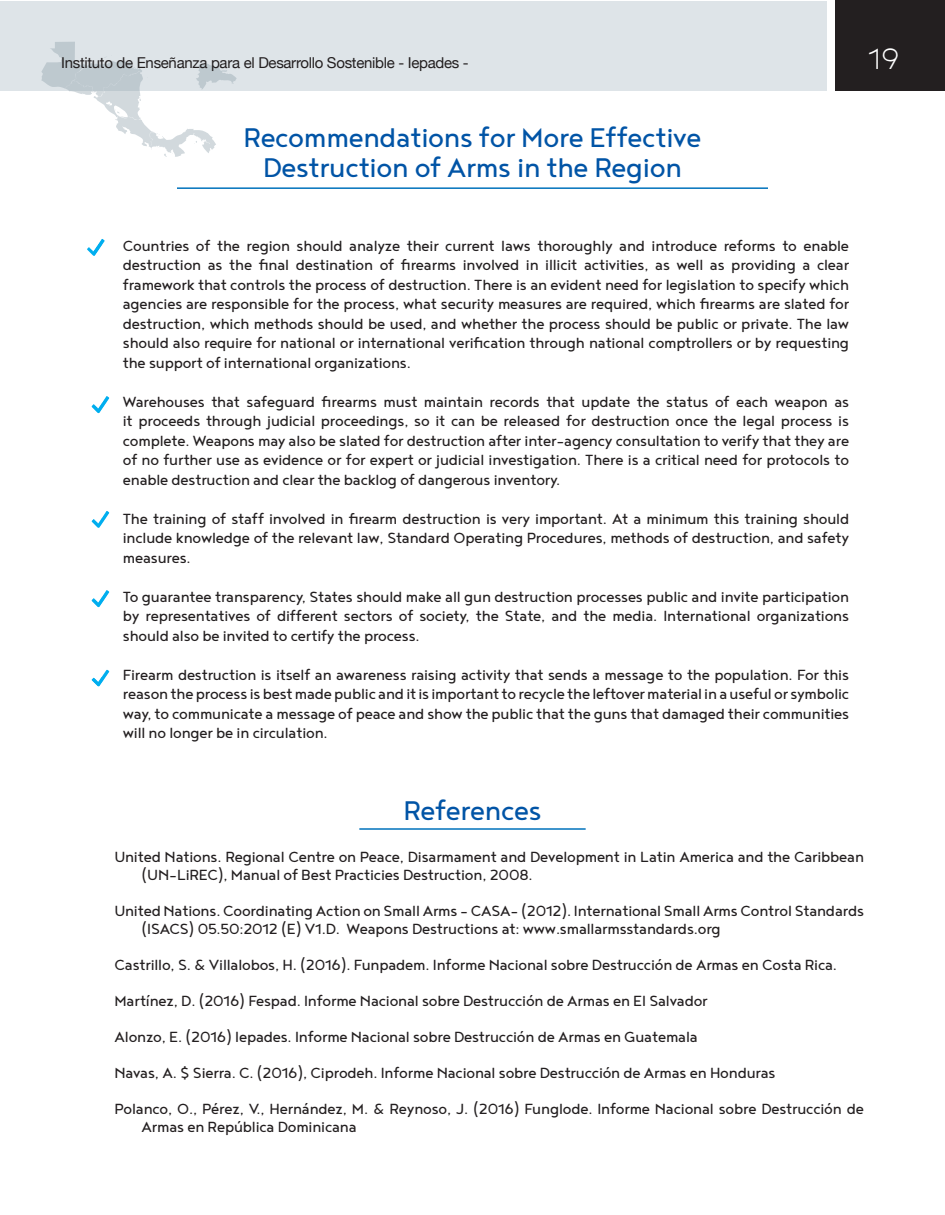
<style>
.page{position:relative;width:945px;height:1215px;background:#fff}
.page>*{position:absolute;margin:0;border:0;box-sizing:border-box;transform-origin:0 0}
.t1{font:200 36px "Noyh";color:#fff}
.t2{font:33px/30px "Noyh";letter-spacing:-.01em;color:#0154a6;text-align:center}
.t3{font:18px/19.5px "Noyh";letter-spacing:-.01em;color:#231f20;text-align:justify}
.t4{font:15px "Helvetica Neue";letter-spacing:-.02em;color:#231f20}
</style>
<div class="page">
<div style="left:14px;top:2px;width:812px;height:89px;background:#dee4e8"></div>
<div style="left:0;top:2px;width:14px;height:89px;background:#dee4e8"></div>
<div style="left:835px;top:0;width:110px;height:91px;background:#231f20"></div>
<img style="left:41px;top:42px;width:77px;height:56px">
<svg style="left:87px;top:239px;width:18px;height:17px"></svg>
<svg style="left:94px;top:239px;width:8px;height:11px"></svg>
<svg style="left:91px;top:590px;width:18px;height:18px"></svg>
<svg style="left:98px;top:590px;width:8px;height:12px"></svg>
<svg style="left:91px;top:669px;width:18px;height:18px"></svg>
<svg style="left:98px;top:669px;width:8px;height:12px"></svg>
<svg style="left:91px;top:396px;width:18px;height:17px"></svg>
<svg style="left:98px;top:396px;width:8px;height:11px"></svg>
<svg style="left:91px;top:511px;width:18px;height:17px"></svg>
<svg style="left:98px;top:511px;width:8px;height:11px"></svg>
<hr style="left:177px;top:187px;width:591px;height:2px;background:#0072bc">
<hr style="left:359px;top:828px;width:227px;height:2px;background:#0072bc">
<p class="t4" style="left:61px;top:52px;width:409px">Instituto de Enseñanza para el Desarrollo Sostenible - Iepades -</p>
<h1 class="t1" style="left:868px;top:39px;width:34px">19</h1>
<h2 class="t2" style="left:244px;top:121px;width:459px">Recommendations for More Effective<br>Destruction of Arms in the Region</h2>
<p class="t3" style="left:123px;top:236px;width:728px;text-indent:-27px">- Countries of the region should analyze their current laws thoroughly and introduce reforms to enable destruction as the final destination of firearms involved in illicit activities, as well as providing a clear framework that controls the process of destruction. There is an evident need for legislation to specify which agencies are responsible for the process, what security measures are required, which firearms are slated for destruction, which methods should be used, and whether the process should be public or private. The law should also require for national or international verification through national comptrollers or by requesting the support of international organizations.</p>
<p class="t3" style="left:123px;top:391px;width:728px;text-indent:-27px">- Warehouses that safeguard firearms must maintain records that update the status of each weapon as it proceeds through judicial proceedings, so it can be released for destruction once the legal process is complete. Weapons may also be slated for destruction after inter-agency consultation to verify that they are of no further use as evidence or for expert or judicial investigation. There is a critical need for protocols to enable destruction and clear the backlog of dangerous inventory.</p>
<p class="t3" style="left:123px;top:508px;width:728px;text-indent:-27px">- The training of staff involved in firearm destruction is very important. At a minimum this training should include knowledge of the relevant law, Standard Operating Procedures, methods of destruction, and safety measures.</p>
<p class="t3" style="left:123px;top:586px;width:728px;text-indent:-27px">- To guarantee transparency, States should make all gun destruction processes public and invite participation by representatives of different sectors of society, the State, and the media. International organizations should also be invited to certify the process.</p>
<p class="t3" style="left:123px;top:664px;width:728px;text-indent:-27px">- Firearm destruction is itself an awareness raising activity that sends a message to the population. For this reason the process is best made public and it is important to recycle the leftover material in a useful or symbolic way, to communicate a message of peace and show the public that the guns that damaged their communities will no longer be in circulation.</p>
<h2 class="t2" style="left:403px;top:794px;width:140px">References</h2>
<p class="t3" style="left:142px;top:847px;width:724px;line-height:18px;text-indent:-27px">United Nations. Regional Centre on Peace, Disarmament and Development in Latin America and the Caribbean (UN-LiREC), Manual of Best Practicies Destruction, 2008.</p>
<p class="t3" style="left:142px;top:901px;width:724px;line-height:18px;text-indent:-27px">United Nations. Coordinating Action on Small Arms – CASA- (2012). International Small Arms Control Standards (ISACS) 05.50:2012 (E) V1.D. Weapons Destructions at: www.smallarmsstandards.org</p>
<p class="t3" style="left:115px;top:946px;width:751px;line-height:36px;text-align:left">Castrillo, S. &amp; Villalobos, H. (2016). Funpadem. Informe Nacional sobre Destrucción de Armas en Costa Rica.<br>Martínez, D. (2016) Fespad. Informe Nacional sobre Destrucción de Armas en El Salvador<br>Alonzo, E. (2016) Iepades. Informe Nacional sobre Destrucción de Armas en Guatemala<br>Navas, A. $ Sierra. C. (2016), Ciprodeh. Informe Nacional sobre Destrucción de Armas en Honduras<br>Polanco, O., Pérez, V., Hernández, M. &amp; Reynoso, J. (2016) Funglode. Informe Nacional sobre Destrucción de</p>
<p class="t3" style="left:142px;top:1116px;width:217px">Armas en República Dominicana</p>
</div>
